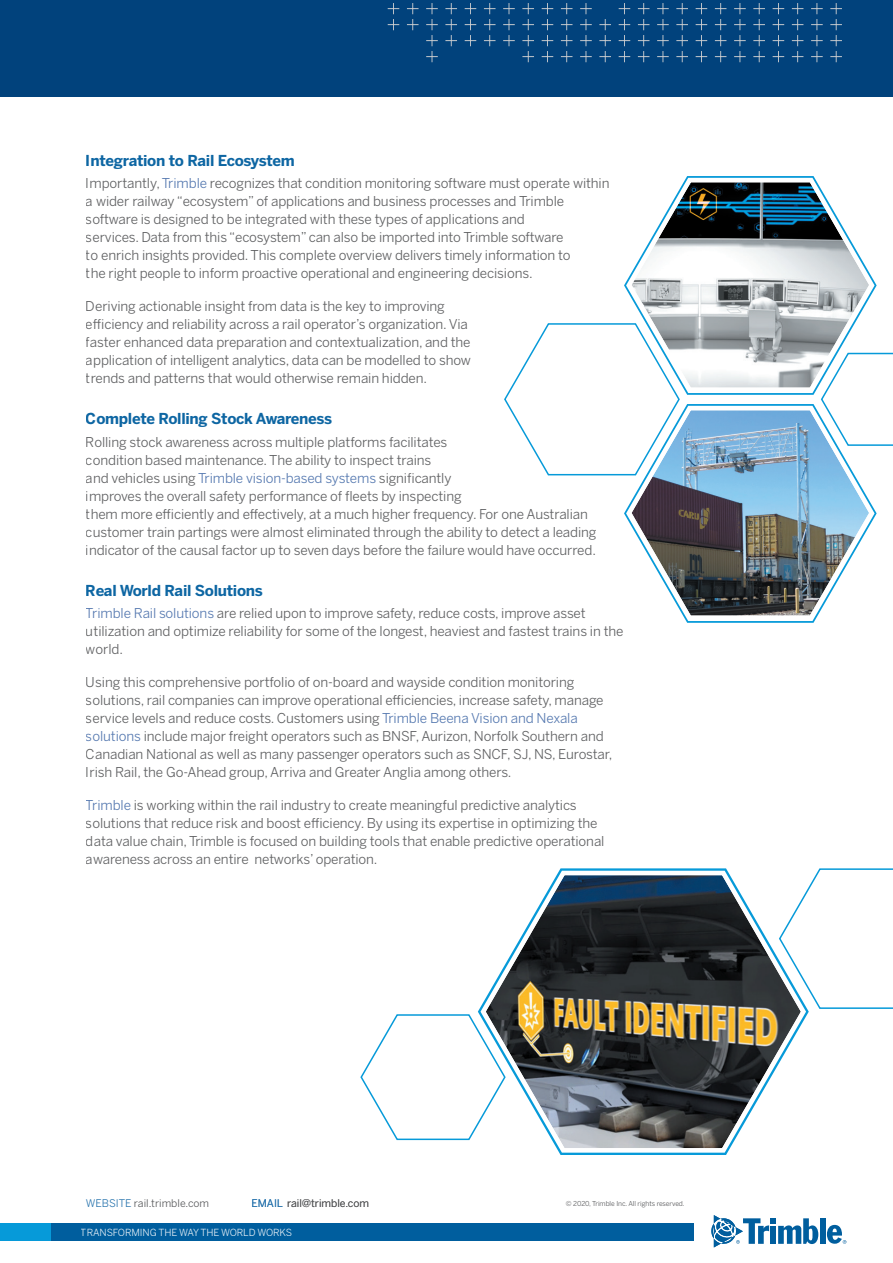
<style>
.page{position:relative;width:893px;height:1263px;background:#fff}
.page>*{position:absolute;margin:0;border:0;box-sizing:border-box;transform-origin:0 0}
.t1{font:700 15px "Benton Sans";letter-spacing:-.02em;color:#005e9e}
.t2{font:13.5px/18px "Benton Sans";letter-spacing:-.01em;color:#57585a}
.t3{font:10.5px "Benton Sans";color:#57585a}
.t4{font:9.75px "Benton Sans";letter-spacing:-.01em;color:#fff}
.t5{font:6.75px "Benton Sans";letter-spacing:-.01em;color:#57585a}
.s1{color:#4d72ac}
.s2{color:#2572ac}
</style>
<div class="page">
<div style="left:0;top:1223px;width:688px;height:17px;background:#069ad9"></div>
<div style="left:51px;top:1223px;width:643px;height:17px;background:#005e9e"></div>
<div style="left:820px;top:1218px;width:5px;height:26px;background:#005e9e"></div>
<svg style="left:711px;top:1215px;width:107px;height:32px"></svg>
<svg style="left:827px;top:1225px;width:19px;height:19px"></svg>
<div style="left:0;top:0;width:893px;height:97px;background:#01427c"></div>
<svg style="left:388px;top:3px;width:454px;height:59px"></svg>
<img style="left:624px;top:404px;width:253px;height:219px">
<svg style="left:624px;top:176px;width:253px;height:219px"></svg>
<svg style="left:504px;top:322px;width:177px;height:154px"></svg>
<svg style="left:820px;top:351px;width:73px;height:96px"></svg>
<svg style="left:813px;top:868px;width:80px;height:141px"></svg>
<svg style="left:360px;top:1014px;width:113px;height:127px"></svg>
<svg style="left:477px;top:868px;width:333px;height:287px"></svg>
<p class="t1" style="left:86px;top:151px;width:210px">Integration to Rail Ecosystem</p>
<p class="t2" style="left:86px;top:174px;width:525px">Importantly, <span class="s1">Trimble</span> recognizes that condition monitoring software must operate within a wider railway “ecosystem” of applications and business processes and Trimble software is designed to be integrated with these types of applications and<br>services. Data from this “ecosystem” can also be imported into Trimble software<br>to enrich insights provided. This complete overview delivers timely information to<br>the right people to inform proactive operational and engineering decisions.</p>
<p class="t2" style="left:86px;top:297px;width:387px">Deriving actionable insight from data is the key to improving efficiency and reliability across a rail operator’s organization. Via faster enhanced data preparation and contextualization, and the application of intelligent analytics, data can be modelled to show trends and patterns that would otherwise remain hidden.</p>
<p class="t1" style="left:86px;top:409px;width:248px">Complete Rolling Stock Awareness</p>
<p class="t2" style="left:86px;top:433px;width:512px">Rolling stock awareness across multiple platforms facilitates<br>condition based maintenance. The ability to inspect trains<br>and vehicles using <span class="s1">Trimble vision-based systems</span> significantly<br>improves the overall safety performance of fleets by inspecting<br>them more efficiently and effectively, at a much higher frequency. For one Australian customer train partings were almost eliminated through the ability to detect a leading indicator of the causal factor up to seven days before the failure would have occurred.</p>
<p class="t1" style="left:86px;top:581px;width:178px">Real World Rail Solutions</p>
<p class="t2" style="left:86px;top:604px;width:539px"><span class="s1">Trimble Rail solutions</span> are relied upon to improve safety, reduce costs, improve asset utilization and optimize reliability for some of the longest, heaviest and fastest trains in the world.</p>
<p class="t2" style="left:86px;top:673px;width:528px">Using this comprehensive portfolio of on-board and wayside condition monitoring solutions, rail companies can improve operational efficiencies, increase safety, manage service levels and reduce costs. Customers using <span class="s1">Trimble Beena Vision and Nexala solutions</span> include major freight operators such as BNSF, Aurizon, Norfolk Southern and Canadian National as well as many passenger operators such as SNCF, SJ, NS, Eurostar, Irish Rail, the Go-Ahead group, Arriva and Greater Anglia among others.</p>
<p class="t2" style="left:86px;top:796px;width:520px"><span class="s1">Trimble</span> is working within the rail industry to create meaningful predictive analytics solutions that reduce risk and boost efficiency. By using its expertise in optimizing the data value chain, Trimble is focused on building tools that enable predictive operational awareness across an entire networks’ operation.</p>
<p class="t3" style="left:86px;top:1197px;width:125px"><span class="s2">WEBSITE</span> rail.trimble.com</p>
<p class="t3" style="left:251px;top:1197px;width:119px"><span class="s2">EMAIL</span> rail@trimble.com</p>
<p class="t5" style="left:566px;top:1199px;width:120px">© 2020, Trimble Inc. All rights reserved.</p>
<p class="t4" style="left:81px;top:1226px;width:213px">TRANSFORMING THE WAY THE WORLD WORKS</p>
</div>
